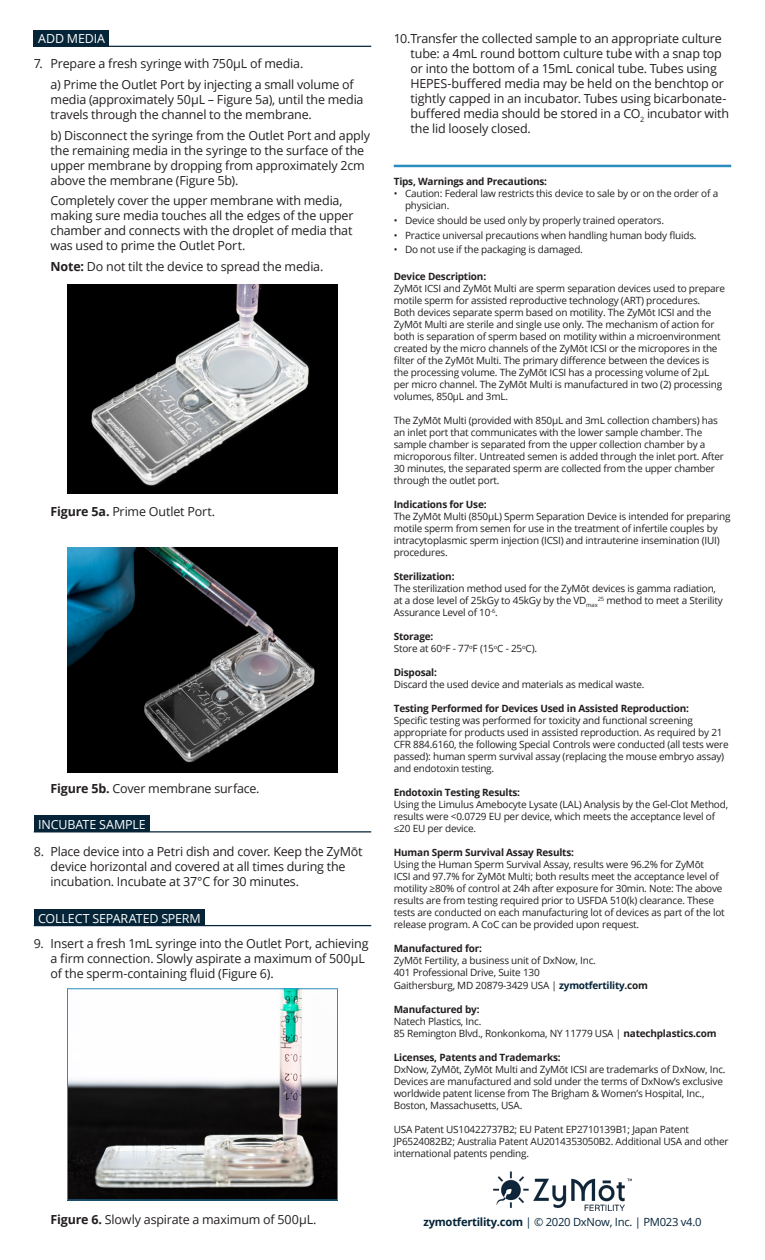
<style>
.page{position:relative;width:765px;height:1260px;background:#fff}
.page>*{position:absolute;margin:0;border:0;box-sizing:border-box;transform-origin:0 0}
.Numbered_List__body{font:12.5px/15px "Open Sans";letter-spacing:-.015em;color:#231f20}
.Section_Head{font:12.5px "Open Sans";letter-spacing:-.015em;color:#fff}
.t1{font:11.25px "Open Sans";letter-spacing:-.025em;color:#052438}
.t2{font:10px/12px "Open Sans";letter-spacing:-.02em;color:#231f20}
.t3{font:700 10px "Open Sans";letter-spacing:-.02em;color:#231f20}
.s1{font-weight:700}
.s2{font-weight:700;color:#052438}
</style>
<div class="page">
<img style="left:493px;top:1171px;width:139px;height:39px">
<div style="left:34px;top:816px;width:116px;height:16px;background:#052438"></div>
<hr style="left:34px;top:831px;width:337px;height:1px;background:#052438">
<hr style="left:394px;top:165px;width:337px;height:2px;background:#298dc2">
<div style="left:34px;top:30px;width:75px;height:16px;background:#052438"></div>
<hr style="left:34px;top:46px;width:337px;height:1px;background:#052438">
<div style="left:34px;top:909px;width:171px;height:17px;background:#052438"></div>
<hr style="left:34px;top:925px;width:337px;height:1px;background:#052438">
<img style="left:69px;top:990px;width:267px;height:208px">
<div style="left:67px;top:988px;width:271px;height:212px;border:1px solid #298dc2"></div>
<img style="left:68px;top:285px;width:270px;height:208px">
<img style="left:68px;top:548px;width:270px;height:224px">
<p class="Section_Head" style="left:38px;top:30px;width:68px">ADD MEDIA</p>
<p class="Numbered_List__body" style="left:34px;top:56px;width:271px">7. Prepare a fresh syringe with 750µL of media.</p>
<p class="Numbered_List__body" style="left:51px;top:77px;width:314px">a) Prime the Outlet Port by injecting a small volume of media (approximately 50µL – Figure 5a), until the media travels through the channel to the membrane.</p>
<p class="Numbered_List__body" style="left:51px;top:127px;width:321px">b) Disconnect the syringe from the Outlet Port and apply the remaining media in the syringe to the surface of the upper membrane by dropping from approximately 2cm above the membrane (Figure 5b).</p>
<p class="Numbered_List__body" style="left:51px;top:193px;width:304px">Completely cover the upper membrane with media, making sure media touches all the edges of the upper chamber and connects with the droplet of media that was used to prime the Outlet Port.</p>
<p class="Numbered_List__body" style="left:51px;top:258px;width:274px"><span class="s1">Note:</span> Do not tilt the device to spread the media.</p>
<p class="Numbered_List__body" style="left:51px;top:504px;width:166px"><span class="s1">Figure 5a.</span> Prime Outlet Port.</p>
<p class="Numbered_List__body" style="left:51px;top:781px;width:211px"><span class="s1">Figure 5b.</span> Cover membrane surface.</p>
<p class="Section_Head" style="left:38px;top:816px;width:109px">INCUBATE SAMPLE</p>
<p class="Numbered_List__body" style="left:51px;top:844px;width:313px;text-indent:-17px">8. Place device into a Petri dish and cover. Keep the ZyMōt device horizontal and covered at all times during the incubation. Incubate at 37°C for 30 minutes.</p>
<p class="Section_Head" style="left:38px;top:909px;width:164px">COLLECT SEPARATED SPERM</p>
<p class="Numbered_List__body" style="left:51px;top:936px;width:319px;text-indent:-17px">9. Insert a fresh 1mL syringe into the Outlet Port, achieving a firm connection. Slowly aspirate a maximum of 500µL of the sperm-containing fluid (Figure 6).</p>
<p class="Numbered_List__body" style="left:51px;top:1211px;width:267px"><span class="s1">Figure 6.</span> Slowly aspirate a maximum of 500μL.</p>
<p class="Numbered_List__body" style="left:411px;top:31px;width:320px;text-indent:-17px">10.Transfer the collected sample to an appropriate culture tube: a 4mL round bottom culture tube with a snap top or into the bottom of a 15mL conical tube. Tubes using HEPES-buffered media may be held on the benchtop or tightly capped in an incubator. Tubes using bicarbonate&shy;buffered media should be stored in a CO<sub>2</sub> incubator with the lid loosely closed.</p>
<p class="t3" style="left:394px;top:175px;width:155px">Tips, Warnings and Precautions:</p>
<p class="t2" style="left:405px;top:187px;width:315px;text-indent:-11px">• Caution: Federal law restricts this device to sale by or on the order of a physician.</p>
<p class="t2" style="left:394px;top:214px;width:272px">• Device should be used only by properly trained operators.</p>
<p class="t2" style="left:394px;top:229px;width:304px">• Practice universal precautions when handling human body fluids.</p>
<p class="t2" style="left:394px;top:243px;width:191px">• Do not use if the packaging is damaged.</p>
<p class="t3" style="left:394px;top:269px;width:94px">Device Description:</p>
<p class="t2" style="left:394px;top:282px;width:333px">ZyMōt ICSI and ZyMōt Multi are sperm separation devices used to prepare motile sperm for assisted reproductive technology (ART) procedures.<br>Both devices separate sperm based on motility. The ZyMōt ICSI and the ZyMōt Multi are sterile and single use only. The mechanism of action for both is separation of sperm based on motility within a microenvironment created by the micro channels of the ZyMōt ICSI or the micropores in the filter of the ZyMōt Multi. The primary difference between the devices is the processing volume. The ZyMōt ICSI has a processing volume of 2µL per micro channel. The ZyMōt Multi is manufactured in two (2) processing volumes, 850µL and 3mL.</p>
<p class="t2" style="left:394px;top:414px;width:332px">The ZyMōt Multi (provided with 850µL and 3mL collection chambers) has an inlet port that communicates with the lower sample chamber. The sample chamber is separated from the upper collection chamber by a microporous filter. Untreated semen is added through the inlet port. After 30 minutes, the separated sperm are collected from the upper chamber through the outlet port.</p>
<p class="t3" style="left:394px;top:497px;width:94px">Indications for Use:</p>
<p class="t2" style="left:394px;top:510px;width:338px">The ZyMōt Multi (850µL) Sperm Separation Device is intended for preparing motile sperm from semen for use in the treatment of infertile couples by intracytoplasmic sperm injection (ICSI) and intrauterine insemination (IUI) procedures.</p>
<p class="t3" style="left:394px;top:569px;width:62px">Sterilization:</p>
<p class="t2" style="left:394px;top:582px;width:330px">The sterilization method used for the ZyMōt devices is gamma radiation, at a dose level of 25kGy to 45kGy by the VD<sub>max</sub><sup>25</sup> method to meet a Sterility<br>Assurance Level of 10<sup>-6</sup>.</p>
<p class="t3" style="left:394px;top:629px;width:41px">Storage:</p>
<p class="t2" style="left:394px;top:642px;width:145px">Store at 60<sup>o</sup>F - 77<sup>o</sup>F (15<sup>o</sup>C - 25<sup>o</sup>C).</p>
<p class="t3" style="left:394px;top:665px;width:45px">Disposal:</p>
<p class="t2" style="left:394px;top:678px;width:252px">Discard the used device and materials as medical waste.</p>
<p class="t3" style="left:394px;top:701px;width:297px">Testing Performed for Devices Used in Assisted Reproduction:</p>
<p class="t2" style="left:394px;top:714px;width:336px">Specific testing was performed for toxicity and functional screening appropriate for products used in assisted reproduction. As required by 21<br>CFR 884.6160, the following Special Controls were conducted (all tests were passed): human sperm survival assay (replacing the mouse embryo assay) and endotoxin testing.</p>
<p class="t3" style="left:394px;top:785px;width:128px">Endotoxin Testing Results:</p>
<p class="t2" style="left:394px;top:798px;width:336px">Using the Limulus Amebocyte Lysate (LAL) Analysis by the Gel-Clot Method, results were &lt;0.0729 EU per device, which meets the acceptance level of ≤20 EU per device.</p>
<p class="t3" style="left:394px;top:845px;width:182px">Human Sperm Survival Assay Results:</p>
<p class="t2" style="left:394px;top:858px;width:333px">Using the Human Sperm Survival Assay, results were 96.2% for ZyMōt<br>ICSI and 97.7% for ZyMōt Multi; both results meet the acceptance level of motility ≥80% of control at 24h after exposure for 30min. Note: The above results are from testing required prior to USFDA 510(k) clearance. These tests are conducted on each manufacturing lot of devices as part of the lot release program. A CoC can be provided upon request.</p>
<p class="t3" style="left:394px;top:941px;width:90px">Manufactured for:</p>
<p class="t2" style="left:394px;top:954px;width:204px">ZyMōt Fertility, a business unit of DxNow, Inc.</p>
<p class="t2" style="left:394px;top:966px;width:148px">401 Professional Drive, Suite 130</p>
<p class="t2" style="left:394px;top:979px;width:256px">Gaithersburg, MD 20879-3429 USA | <span class="s2">zymotfertility</span><span class="s1">.com</span></p>
<p class="t3" style="left:394px;top:1002px;width:87px">Manufactured by:</p>
<p class="t2" style="left:394px;top:1015px;width:89px">Natech Plastics, Inc.</p>
<p class="t2" style="left:394px;top:1027px;width:324px">85 Remington Blvd., Ronkonkoma, NY 11779 USA | <span class="s1">natechplastics.com</span></p>
<p class="t3" style="left:394px;top:1050px;width:168px">Licenses, Patents and Trademarks:</p>
<p class="t2" style="left:394px;top:1063px;width:333px">DxNow, ZyMōt, ZyMōt Multi and ZyMōt ICSI are trademarks of DxNow, Inc.<br>Devices are manufactured and sold under the terms of DxNow’s exclusive worldwide patent license from The Brigham &amp; Women’s Hospital, Inc., Boston, Massachusetts, USA.</p>
<p class="t2" style="left:394px;top:1123px;width:336px">USA Patent US10422737B2; EU Patent EP2710139B1; Japan Patent<br>JP6524082B2; Australia Patent AU2014353050B2. Additional USA and other international patents pending.</p>
<p class="t1" style="left:424px;top:1214px;width:279px"><span class="s1">zymotfertility.com</span> | © 2020 DxNow, Inc. | PM023 v4.0</p>
</div>
